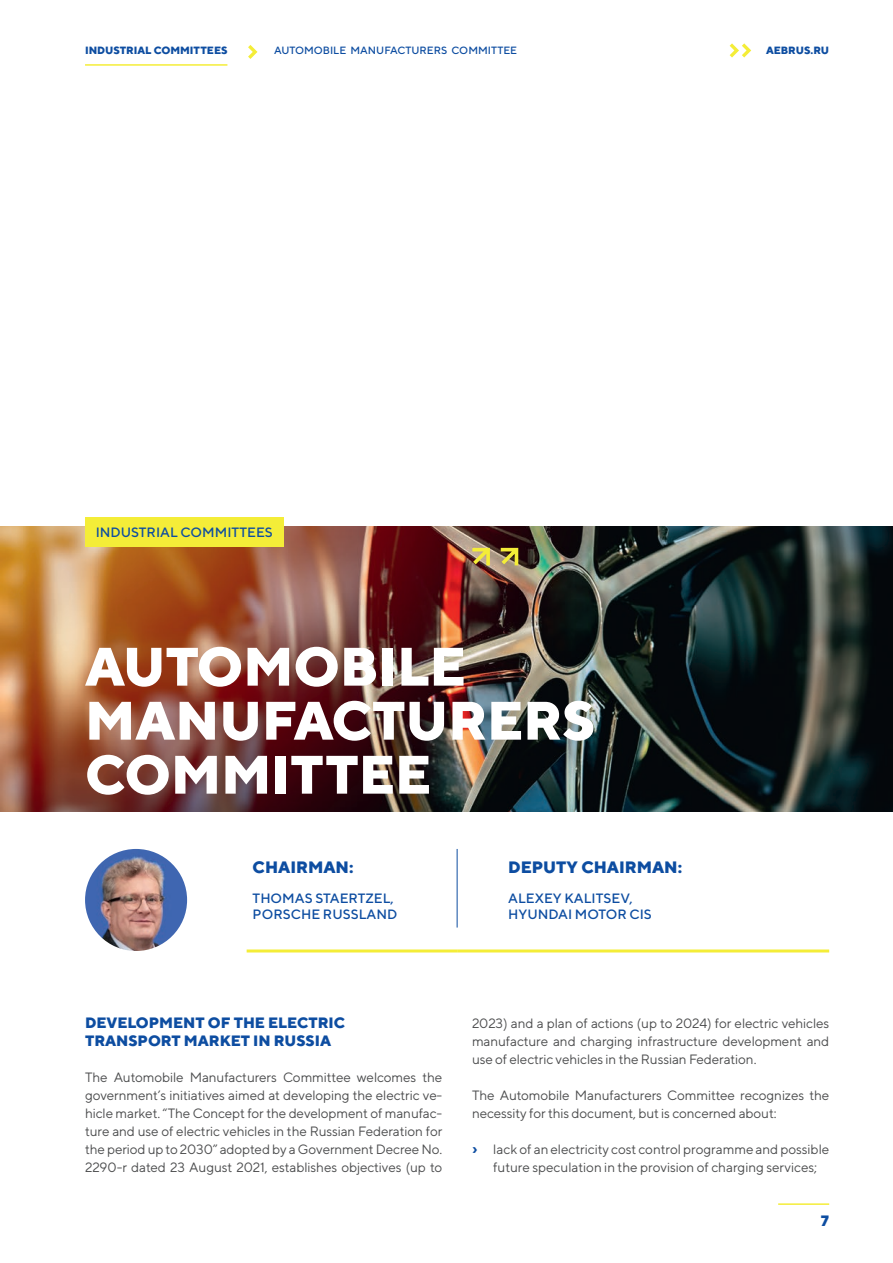
<style>
.page{position:relative;width:893px;height:1263px;background:#fff}
.page>*{position:absolute;margin:0;border:0;box-sizing:border-box;transform-origin:0 0}
.t1{font:800 54px/54px "TT Norms";color:#fff}
.t2{font:800 16.5px "TT Norms";color:#0d4da1}
.t3{font:800 15px/18px "TT Norms";color:#0d4da1}
.t4{font:13.5px/18px "TT Norms";letter-spacing:-.01em;color:#4b4c4d;text-align:justify}
.t5{font:500 13.5px/16.5px "TT Norms";color:#0d4da1}
.t6{font:500 10.5px "TT Norms";color:#0d4da1}
.t7{font:800 10.5px "TT Norms";color:#0d4da1}
.s1{font-weight:700;font-size:16.5px;color:#0d4da1}
</style>
<div class="page">
<img style="left:0;top:526px;width:893px;height:286px">
<svg style="left:472px;top:548px;width:18px;height:17px"></svg>
<svg style="left:501px;top:548px;width:17px;height:17px"></svg>
<div style="left:85px;top:517px;width:199px;height:29px;background:#f4ed38"></div>
<hr style="left:457px;top:849px;width:1px;height:78px;background:#0d4da1">
<hr style="left:247px;top:949px;width:210px;height:3px;background:#f4ed38">
<hr style="left:457px;top:949px;width:372px;height:3px;background:#f4ed38">
<img style="left:85px;top:849px;width:102px;height:102px;border-radius:51px">
<hr style="left:85px;top:64px;width:142px;height:2px;background:#f4ed38">
<svg style="left:248px;top:45px;width:9px;height:14px"></svg>
<hr style="left:778px;top:1203px;width:51px;height:2px;background:#f4ed38">
<svg style="left:730px;top:43px;width:21px;height:14px"></svg>
<p class="t7" style="left:85px;top:44px;width:144px">INDUSTRIAL COMMITTEES</p>
<p class="t6" style="left:274px;top:44px;width:244px">AUTOMOBILE MANUFACTURERS COMMITTEE</p>
<p class="t7" style="left:766px;top:44px;width:65px">AEBRUS.RU</p>
<p class="t5" style="left:96px;top:523px;width:179px">INDUSTRIAL COMMITTEES</p>
<h1 class="t1" style="left:85px;top:638px;width:511px">AUTOMOBILE<br>MANUFACTURERS<br>COMMITTEE</h1>
<p class="t2" style="left:253px;top:857px;width:102px">CHAIRMAN:</p>
<p class="t5" style="left:253px;top:889px;width:146px">THOMAS STAERTZEL,<br>PORSCHE RUSSLAND</p>
<p class="t2" style="left:508px;top:857px;width:175px">DEPUTY CHAIRMAN:</p>
<p class="t5" style="left:508px;top:889px;width:145px">ALEXEY KALITSEV,<br>HYUNDAI MOTOR CIS</p>
<p class="t3" style="left:85px;top:1013px;width:262px">DEVELOPMENT OF THE ELECTRIC<br>TRANSPORT MARKET IN RUSSIA</p>
<p class="t4" style="left:85px;top:1068px;width:359px">The Automobile Manufacturers Committee welcomes the government’s initiatives aimed at developing the electric ve&shy;hicle market. “The Concept for the development of manufac&shy;ture and use of electric vehicles in the Russian Federation for the period up to 2030” adopted by a Government Decree No.<br>2290-r dated 23 August 2021, establishes objectives (up to</p>
<p class="t4" style="left:472px;top:1014px;width:359px">2023) and a plan of actions (up to 2024) for electric vehicles manufacture and charging infrastructure development and use of electric vehicles in the Russian Federation.</p>
<p class="t4" style="left:472px;top:1085px;width:359px">The Automobile Manufacturers Committee recognizes the necessity for this document, but is concerned about:</p>
<p class="t4" style="left:493px;top:1140px;width:338px;text-indent:-21px"><span class="s1">›</span> lack of an electricity cost control programme and possible future speculation in the provision of charging services;</p>
<p class="t3" style="left:821px;top:1211px;width:10px">7</p>
</div>
